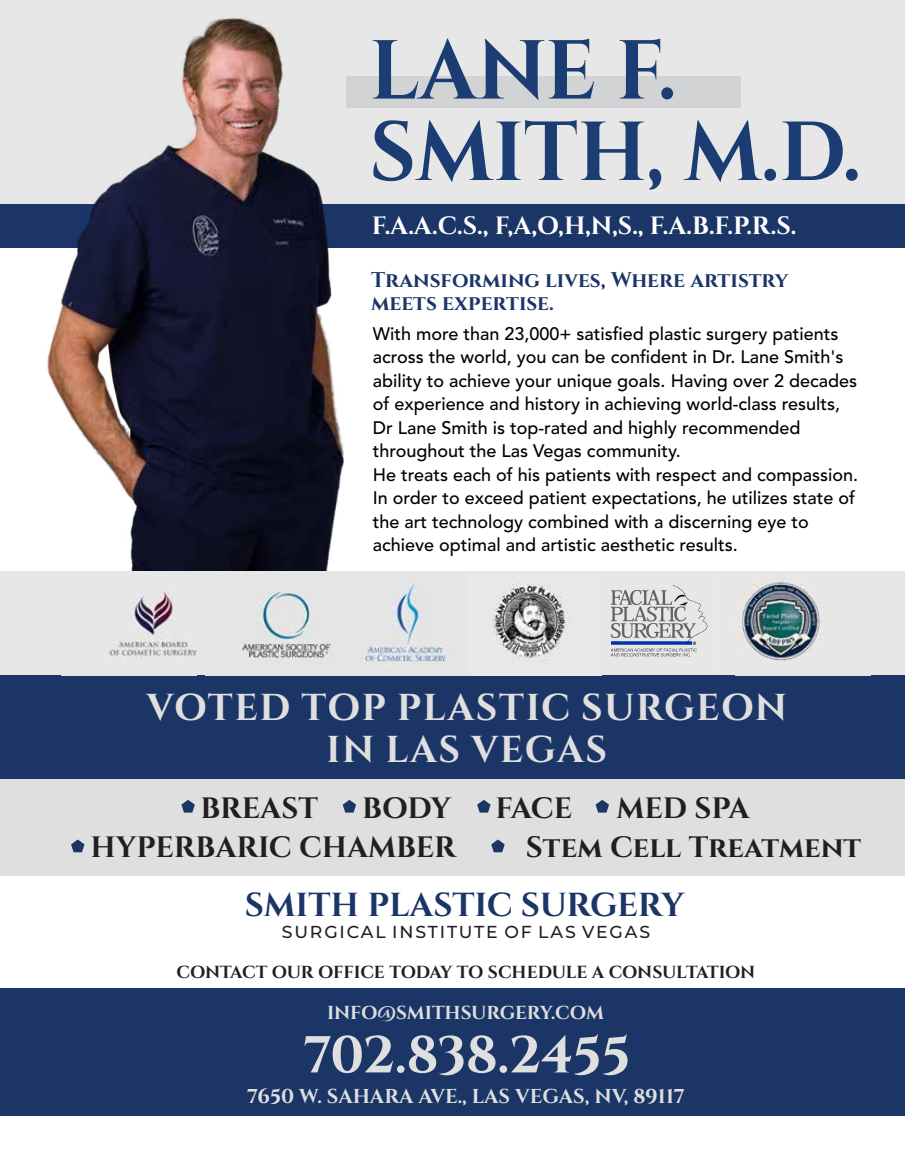
<style>
.page{position:relative;width:905px;height:1175px;background:#fff}
.page>*{position:absolute;margin:0;border:0;box-sizing:border-box;transform-origin:0 0}
.t1{font:700 83.55px/81.4px "Cinzel";color:#1c3d73}
.t2{font:700 51.9px "Cinzel";letter-spacing:-.005em;color:#dfdfdf}
.t3{font:700 37.35px/41.4px "Cinzel";letter-spacing:.035em;color:#dfdfdf;text-align:center}
.t4{font:700 33.15px "Cinzel";color:#1b3567}
.t5{font:700 29.4px "Cinzel";color:#1f1f21}
.t6{font:700 24.9px "Cinzel";color:#fff}
.t7{font:700 21.3px/22.4px "Cinzel";color:#1b3567}
.t8{font:700 20.1px "Cinzel";color:#dfdfdf}
.t9{font:700 18.75px "Cinzel";letter-spacing:-.005em;color:#dfdfdf}
.t10{font:500 18px/23.5px "Avenir";color:#000}
.t11{font:700 17.4px "Cinzel";letter-spacing:-.015em;color:#1f1f21}
.t12{font:500 17.25px "Montserrat";letter-spacing:.105em;color:#1f1f21}
</style>
<div class="page">
<div style="left:0;top:777px;width:904px;height:98px;background:#dfdfdf"></div>
<div style="left:0;top:674px;width:904px;height:104px;background:#1b3567"></div>
<div style="left:0;top:0;width:904px;height:248px;background:#e7e7e7"></div>
<div style="left:0;top:204px;width:904px;height:43px;background:#1b3567"></div>
<img style="left:40px;top:18px;width:321px;height:553px">
<svg style="left:181px;top:800px;width:14px;height:12px"></svg>
<svg style="left:343px;top:799px;width:13px;height:13px"></svg>
<svg style="left:477px;top:800px;width:13px;height:12px"></svg>
<svg style="left:595px;top:799px;width:14px;height:13px"></svg>
<div style="left:0;top:988px;width:904px;height:128px;background:#1b3567"></div>
<div style="left:0;top:571px;width:904px;height:104px;background:#e7e7e7"></div>
<img style="left:109px;top:591px;width:88px;height:69px">
<img style="left:241px;top:591px;width:90px;height:69px">
<img style="left:360px;top:575px;width:210px;height:87px">
<img style="left:741px;top:581px;width:80px;height:80px">
<svg style="left:610px;top:585px;width:98px;height:72px"></svg>
<div style="left:346px;top:77px;width:394px;height:31px;background:#d1d3d4"></div>
<svg style="left:71px;top:839px;width:13px;height:13px"></svg>
<svg style="left:491px;top:839px;width:13px;height:13px"></svg>
<h1 class="t1" style="left:369px;top:30px;width:493px">LANE F.<br>SMITH, M.D.</h1>
<h3 class="t6" style="left:371px;top:211px;width:426px">F.A.A.C.S., F,A,O,H,N,S., F.A.B.F.P.R.S.</h3>
<p class="t7" style="left:371px;top:269px;width:419px">Transforming lives, Where artistry meets expertise.</p>
<p class="t10" style="left:373px;top:322px;width:472px">With more than 23,000+ satisfied plastic surgery patients across the world, you can be confident in Dr. Lane Smith's</p>
<p class="t10" style="left:373px;top:369px;width:486px">ability to achieve your unique goals. Having over 2 decades of experience and history in achieving world-class results, Dr Lane Smith is top-rated and highly recommended throughout the Las Vegas community.</p>
<p class="t10" style="left:373px;top:463px;width:487px">He treats each of his patients with respect and compassion.<br>In order to exceed patient expectations, he utilizes state of the art technology combined with a discerning eye to achieve optimal and artistic aesthetic results.</p>
<h3 class="t3" style="left:146px;top:687px;width:642px">VOTED TOP PLASTIC SURGEON<br>IN LAS VEGAS</h3>
<h3 class="t5" style="left:200px;top:790px;width:119px">BREAST</h3>
<h3 class="t5" style="left:362px;top:790px;width:91px">BODY</h3>
<h3 class="t5" style="left:495px;top:790px;width:78px">FACE</h3>
<h3 class="t5" style="left:616px;top:790px;width:135px">MED SPA</h3>
<h3 class="t5" style="left:90px;top:829px;width:367px">HYPERBARIC CHAMBER</h3>
<h3 class="t5" style="left:526px;top:829px;width:337px">Stem Cell Treatment</h3>
<h3 class="t4" style="left:245px;top:884px;width:441px">SMITH PLASTIC SURGERY</h3>
<p class="t12" style="left:282px;top:920px;width:370px">SURGICAL INSTITUTE OF LAS VEGAS</p>
<p class="t11" style="left:176px;top:961px;width:580px">CONTACT OUR OFFICE TODAY TO SCHEDULE A CONSULTATION</p>
<p class="t9" style="left:327px;top:1001px;width:278px">INFO@SMITHSURGERY.COM</p>
<h2 class="t2" style="left:303px;top:1023px;width:328px">702.838.2455</h2>
<p class="t8" style="left:247px;top:1083px;width:439px">7650 W. SAHARA AVE., LAS VEGAS, NV, 89117</p>
</div>
